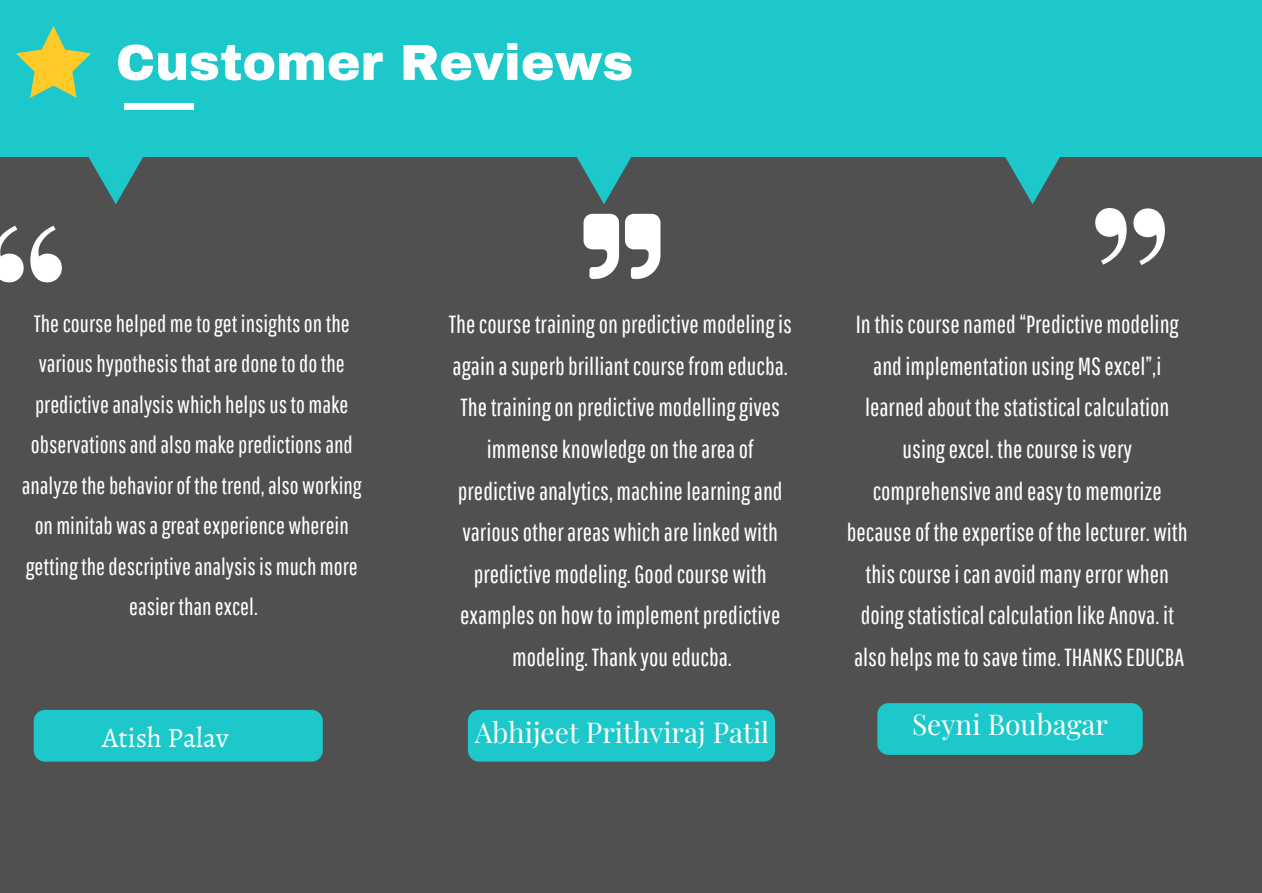
<style>
.page{position:relative;width:1262px;height:893px;background:#fff}
.page>*{position:absolute;margin:0;border:0;box-sizing:border-box;transform-origin:0 0}
.t1{font:224.85px "Playfair Display";color:#fff}
.t2{font:900 50.55px "Archivo";color:#fff}
.t3{font:28.05px "Playfair Display";color:#fff}
.t4{font:28.05px "Alegreya";color:#fff}
.t5{font:24.75px/41.5px "Pathway Gothic One";color:#fff;text-align:center}
.t6{font:23.55px/40.5px "Pathway Gothic One";color:#fff;text-align:center}
</style>
<div class="page">
<div style="left:0;top:156px;width:1261px;height:736px;background:#505050"></div>
<div style="left:468px;top:709px;width:307px;height:52px;background:#1cc8ca"></div>
<div style="left:0;top:0;width:1261px;height:156px;background:#1cc8ca"></div>
<div style="left:124px;top:103px;width:69px;height:7px;background:#fff"></div>
<svg style="left:565px;top:156px;width:77px;height:48px"></svg>
<svg style="left:77px;top:156px;width:77px;height:48px"></svg>
<svg style="left:994px;top:156px;width:77px;height:48px"></svg>
<svg style="left:16px;top:26px;width:75px;height:72px"></svg>
<div style="left:34px;top:709px;width:289px;height:52px;background:#1cc8ca"></div>
<svg style="left:583px;top:214px;width:77px;height:65px"></svg>
<div style="left:877px;top:703px;width:265px;height:51px;background:#1cc8ca"></div>
<h2 class="t2" style="left:116px;top:31px;width:519px">Customer Reviews</h2>
<h1 class="t1" style="left:-20px;top:128px;width:95px">“</h1>
<p class="t6" style="left:22px;top:303px;width:341px">The course helped me to get insights on the various hypothesis that are done to do the predictive analysis which helps us to make observations and also make predictions and analyze the behavior of the trend, also working on minitab was a great experience wherein getting the descriptive analysis is much more easier than excel.</p>
<p class="t4" style="left:102px;top:720px;width:128px">Atish Palav</p>
<p class="t5" style="left:449px;top:303px;width:345px">The course training on predictive modeling is again a superb brilliant course from educba.<br>The training on predictive modelling gives immense knowledge on the area of predictive analytics, machine learning and various other areas which are linked with predictive modeling. Good course with examples on how to implement predictive modeling. Thank you educba.</p>
<p class="t5" style="left:847px;top:303px;width:342px">In this course named “Predictive modeling and implementation using MS excel”,i learned about the statistical calculation using excel. the course is very comprehensive and easy to memorize because of the expertise of the lecturer. with this course i can avoid many error when doing statistical calculation like Anova. it also helps me to save time. THANKS EDUCBA</p>
<p class="t3" style="left:475px;top:710px;width:296px">Abhijeet Prithviraj Patil</p>
<p class="t3" style="left:912px;top:702px;width:197px">Seyni Boubagar</p>
</div>
